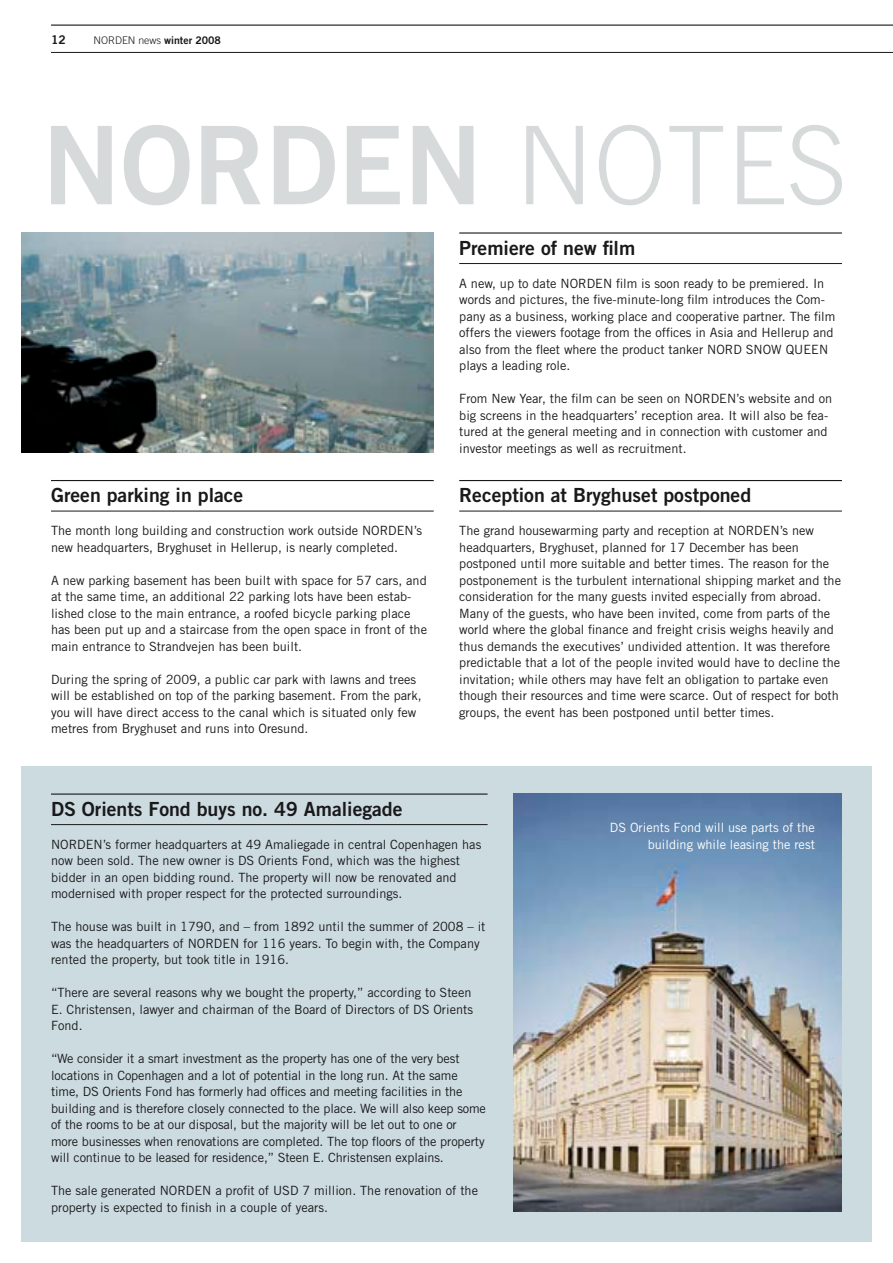
<style>
.page{position:relative;width:893px;height:1263px;background:#fff}
.page>*{position:absolute;margin:0;border:0;box-sizing:border-box;transform-origin:0 0}
.t1{font:19.5px "Trade Gothic LT Std Bd 2";color:#19181a}
.t2{font:12.75px/16.5px "Trade Gothic LT Std";color:#19181a}
.t3{font:12.75px/16.5px "Trade Gothic LT Std";color:#fff;text-align:right}
.t4{font:12px "Trade Gothic LT Std Bd 2";color:#19181a}
.t5{font:300 10.5px "Trade Gothic LT Std";color:#19181a}
.s1{font-family:"Trade Gothic LT Std Bd 2";font-weight:400}
</style>
<div class="page">
<div style="left:21px;top:766px;width:851px;height:476px;background:#ccdbe0"></div>
<img style="left:513px;top:794px;width:329px;height:418px">
<img style="left:21px;top:233px;width:413px;height:220px">
<hr style="left:459px;top:480px;width:383px;height:1px;background:#19181a">
<hr style="left:459px;top:511px;width:383px;height:1px;background:#19181a">
<hr style="left:51px;top:480px;width:383px;height:1px;background:#19181a">
<hr style="left:51px;top:511px;width:383px;height:1px;background:#19181a">
<hr style="left:51px;top:793px;width:437px;height:2px;background:#19181a">
<hr style="left:51px;top:824px;width:437px;height:1px;background:#19181a">
<hr style="left:459px;top:232px;width:383px;height:2px;background:#19181a">
<hr style="left:459px;top:263px;width:383px;height:1px;background:#19181a">
<svg style="left:51px;top:125px;width:791px;height:80px"></svg>
<hr style="left:51px;top:25px;width:842px;height:1px;background:#19181a">
<hr style="left:51px;top:52px;width:842px;height:1px;background:#19181a">
<p class="t4" style="left:51px;top:32px;width:16px">12</p>
<p class="t5" style="left:94px;top:34px;width:129px">NORDEN news <span class="s1">winter 2008</span></p>
<h1 class="t1" style="left:51px;top:483px;width:194px">Green parking in place</h1>
<p class="t2" style="left:51px;top:522px;width:373px">The month long building and construction work outside N OR DEN ’s new headquarters, Bryghuset in Hellerup, is nearly completed.</p>
<p class="t2" style="left:51px;top:572px;width:378px">A new parking basement has been built with space for 57 cars, and at the same time, an additional 22 parking lots have been estab&shy;lished close to the main entrance, a roofed bicycle parking place has been put up and a staircase from the open space in front of the main entrance to Strandvejen has been built.</p>
<p class="t2" style="left:51px;top:671px;width:372px">During the spring of 2009, a public car park with lawns and trees will be established on top of the parking basement. From the park, you will have direct access to the canal which is situated only few metres from Bryghuset and runs into Oresund.</p>
<h1 class="t1" style="left:51px;top:797px;width:353px">DS Orients Fond buys no. 49 Amaliegade</h1>
<h1 class="t1" style="left:459px;top:236px;width:178px">Premiere of new film</h1>
<p class="t2" style="left:459px;top:275px;width:378px">A new, up to date N OR DEN film is soon ready to be premiered. I n words and pictures, the five-minute-long film introduces the Com&shy;pany as a business, working place and cooperative partner. The film offers the viewers footage from the offices in Asia and Hellerup and also from the fleet where the product tanker N OR D SN OW QUEEN plays a leading role.</p>
<p class="t2" style="left:459px;top:390px;width:374px">From New Year, the film can be seen on N OR DEN ’s website and on big screens in the headquarters’ reception area. It will also be fea&shy;tured at the general meeting and in connection with customer and investor meetings as well as recruitment.</p>
<h1 class="t1" style="left:459px;top:483px;width:293px">Reception at Bryghuset postponed</h1>
<p class="t2" style="left:459px;top:522px;width:383px">The grand housewarming party and reception at N OR DEN ’s new headquarters, Bryghuset, planned for 17 December has been postponed until more suitable and better times. The reason for the postponement is the turbulent international shipping market and the consideration for the many guests invited especially from abroad.<br>Many of the guests, who have been invited, come from parts of the world where the global finance and freight crisis weighs heavily and thus demands the executives’ undivided attention. It was therefore predictable that a lot of the people invited would have to decline the invitation; while others may have felt an obligation to partake even though their resources and time were scarce. Out of respect for both groups, the event has been postponed until better times.</p>
<p class="t2" style="left:51px;top:836px;width:432px">N OR DEN ’s former headquarters at 49 Amaliegade in central Copenhagen has now been sold. The new owner is DS Orients Fond, which was the highest bidder in an open bidding round. The property will now be renovated and modernised with proper respect for the protected surroundings.</p>
<p class="t2" style="left:51px;top:918px;width:436px">The house was built in 1790, and – from 1892 until the summer of 2008 – it was the headquarters of N OR DEN for 116 years. To begin with, the Company rented the property, but took title in 1916.</p>
<p class="t2" style="left:51px;top:984px;width:424px">“There are several reasons why we bought the property,” according to Steen<br>E . Christensen, lawyer and chairman of the Board of Directors of DS Orients<br>Fond.</p>
<p class="t2" style="left:51px;top:1050px;width:436px">“We consider it a smart investment as the property has one of the very best locations in Copenhagen and a lot of potential in the long run. At the same time, DS Orients Fond has formerly had offices and meeting facilities in the building and is therefore closely connected to the place. We will also keep some of the rooms to be at our disposal, but the majority will be let out to one or more businesses when renovations are completed. The top floors of the property will continue to be leased for residence,” Steen E . Christensen explains.</p>
<p class="t2" style="left:51px;top:1182px;width:429px">The sale generated N OR DEN a profit of USD 7 million. The renovation of the property is expected to finish in a couple of years.</p>
<p class="t3" style="left:610px;top:819px;width:207px">DS Orients Fond will use parts of the building while leasing the rest</p>
</div>
